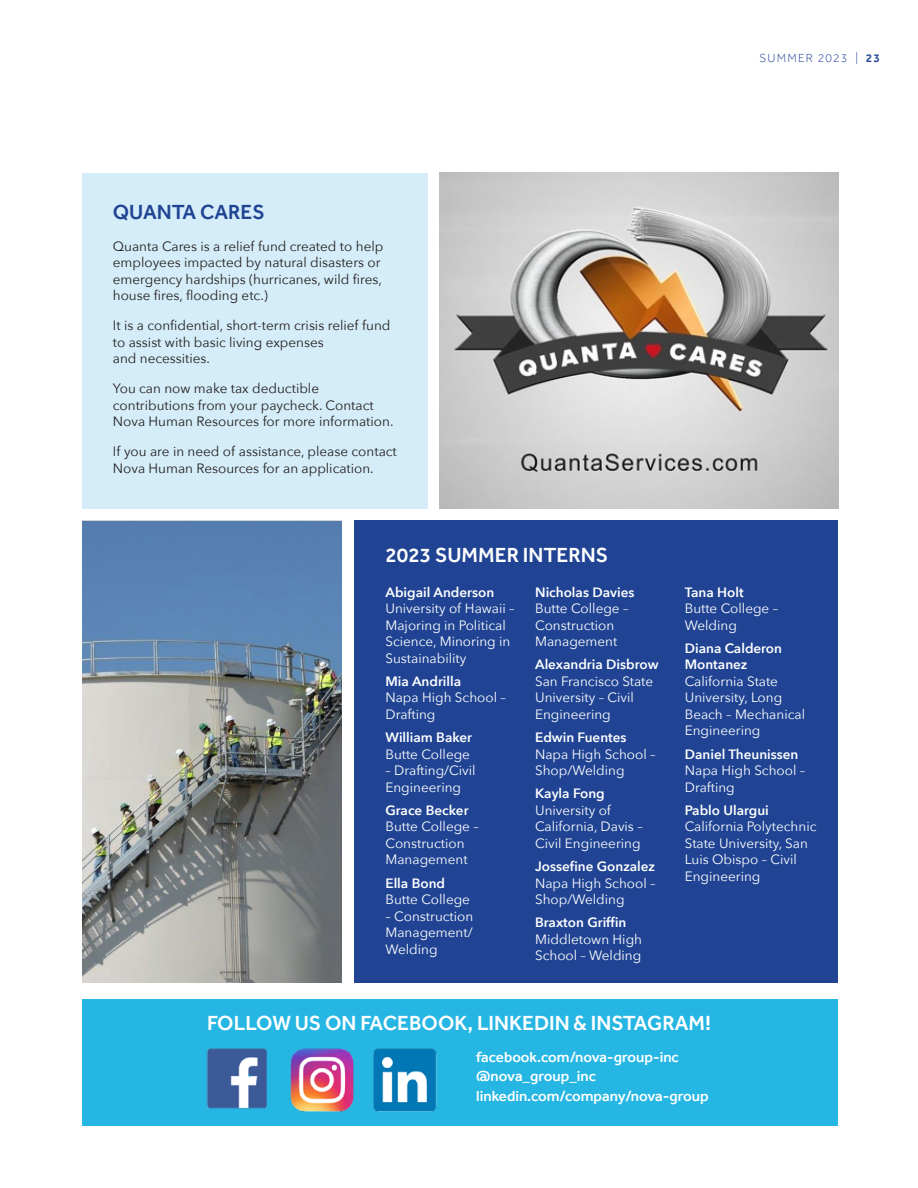
<style>
.page{position:relative;width:918px;height:1188px;background:#fff}
.page>*{position:absolute;margin:0;border:0;box-sizing:border-box;transform-origin:0 0}
.t1{font:500 21px "Effra";color:#fff}
.t2{font:500 21px "Effra";color:#204493}
.t3{font:500 15px "Effra";color:#fff}
.t4{font:13.5px/16.5px "Avenir Next";color:#fff}
.t5{font:13.5px/16.5px "Avenir Next";color:#231f20}
.t6{font:600 13.5px/16.5px "Avenir Next";color:#fff}
.t7{font:300 12px "Effra";letter-spacing:.1em;color:#204493}
.s1{font-weight:500}
.s2{font-weight:600}
.s3{font-weight:400}
</style>
<div class="page">
<div style="left:82px;top:173px;width:346px;height:336px;background:#d5edf8"></div>
<img style="left:439px;top:173px;width:399px;height:336px">
<div style="left:354px;top:521px;width:484px;height:462px;background:#204493"></div>
<img style="left:82px;top:521px;width:260px;height:462px">
<div style="left:82px;top:999px;width:756px;height:127px;background:#26b6e3"></div>
<img style="left:206px;top:1048px;width:231px;height:64px">
<p class="t7" style="left:760px;top:51px;width:122px">SUMMER 2023 | <span class="s1">23</span></p>
<p class="t2" style="left:113px;top:200px;width:153px">QUANTA CARES</p>
<p class="t5" style="left:113px;top:237px;width:272px">Quanta Cares is a relief fund created to help employees impacted by natural disasters or emergency hardships (hurricanes, wild fires, house fires, flooding etc.)</p>
<p class="t5" style="left:113px;top:317px;width:279px">It is a confidential, short-term crisis relief fund to assist with basic living expenses<br>and necessities.</p>
<p class="t5" style="left:113px;top:380px;width:282px">You can now make tax deductible contributions from your paycheck. Contact<br>Nova Human Resources for more information.</p>
<p class="t5" style="left:113px;top:443px;width:286px">If you are in need of assistance, please contact<br>Nova Human Resources for an application.</p>
<p class="t1" style="left:385px;top:542px;width:224px">2023 SUMMER INTERNS</p>
<p class="t4" style="left:385px;top:583px;width:131px"><span class="s2">Abigail Anderson<br></span>University of Hawaii –<br>Majoring in Political<br>Science, Minoring in<br>Sustainability</p>
<p class="t4" style="left:385px;top:672px;width:122px"><span class="s2">Mia Andrilla<br></span>Napa High School –<br>Drafting</p>
<p class="t6" style="left:385px;top:729px;width:88px">William Baker<br><span class="s3">Butte College</span></p>
<p class="t4" style="left:385px;top:761px;width:92px">– Drafting/Civil<br>Engineering</p>
<p class="t4" style="left:385px;top:801px;width:95px"><span class="s2">Grace Becker<br></span>Butte College –<br>Construction<br>Management</p>
<p class="t4" style="left:385px;top:874px;width:86px"><span class="s2">Ella Bond<br></span>Butte College</p>
<p class="t4" style="left:385px;top:907px;width:89px;text-align:justify">– Construction Management/ Welding</p>
<p class="t4" style="left:535px;top:583px;width:101px"><span class="s2">Nicholas Davies<br></span>Butte College –<br>Construction<br>Management</p>
<p class="t4" style="left:535px;top:656px;width:125px"><span class="s2">Alexandria Disbrow<br></span>San Francisco State<br>University – Civil<br>Engineering</p>
<p class="t4" style="left:535px;top:728px;width:122px"><span class="s2">Edwin Fuentes<br></span>Napa High School –<br>Shop/Welding</p>
<p class="t4" style="left:535px;top:785px;width:109px"><span class="s2">Kayla Fong<br></span>University of<br>California, Davis –<br>Civil Engineering</p>
<p class="t4" style="left:535px;top:857px;width:122px;text-align:justify"><span class="s2">Jossefine Gonzalez </span>Napa High School – Shop/Welding</p>
<p class="t4" style="left:535px;top:914px;width:108px"><span class="s2">Braxton Griffin<br></span>Middletown High<br>School – Welding</p>
<p class="t4" style="left:685px;top:583px;width:95px"><span class="s2">Tana Holt<br></span>Butte College –<br>Welding</p>
<p class="t4" style="left:685px;top:639px;width:122px"><span class="s2">Diana Calderon<br>Montanez<br></span>California State<br>University, Long<br>Beach – Mechanical<br>Engineering</p>
<p class="t4" style="left:685px;top:745px;width:122px"><span class="s2">Daniel Theunissen<br></span>Napa High School –<br>Drafting</p>
<p class="t4" style="left:685px;top:801px;width:133px"><span class="s2">Pablo Ulargui<br></span>California Polytechnic<br>State University, San<br>Luis Obispo – Civil<br>Engineering</p>
<p class="t1" style="left:207px;top:1010px;width:505px">FOLLOW US ON FACEBOOK, LINKEDIN &amp; INSTAGRAM!</p>
<p class="t3" style="left:476px;top:1048px;width:204px">facebook.com/nova-group-inc</p>
<p class="t3" style="left:476px;top:1067px;width:121px">@nova_group_inc</p>
<p class="t3" style="left:476px;top:1087px;width:234px">linkedin.com/company/nova-group</p>
</div>
